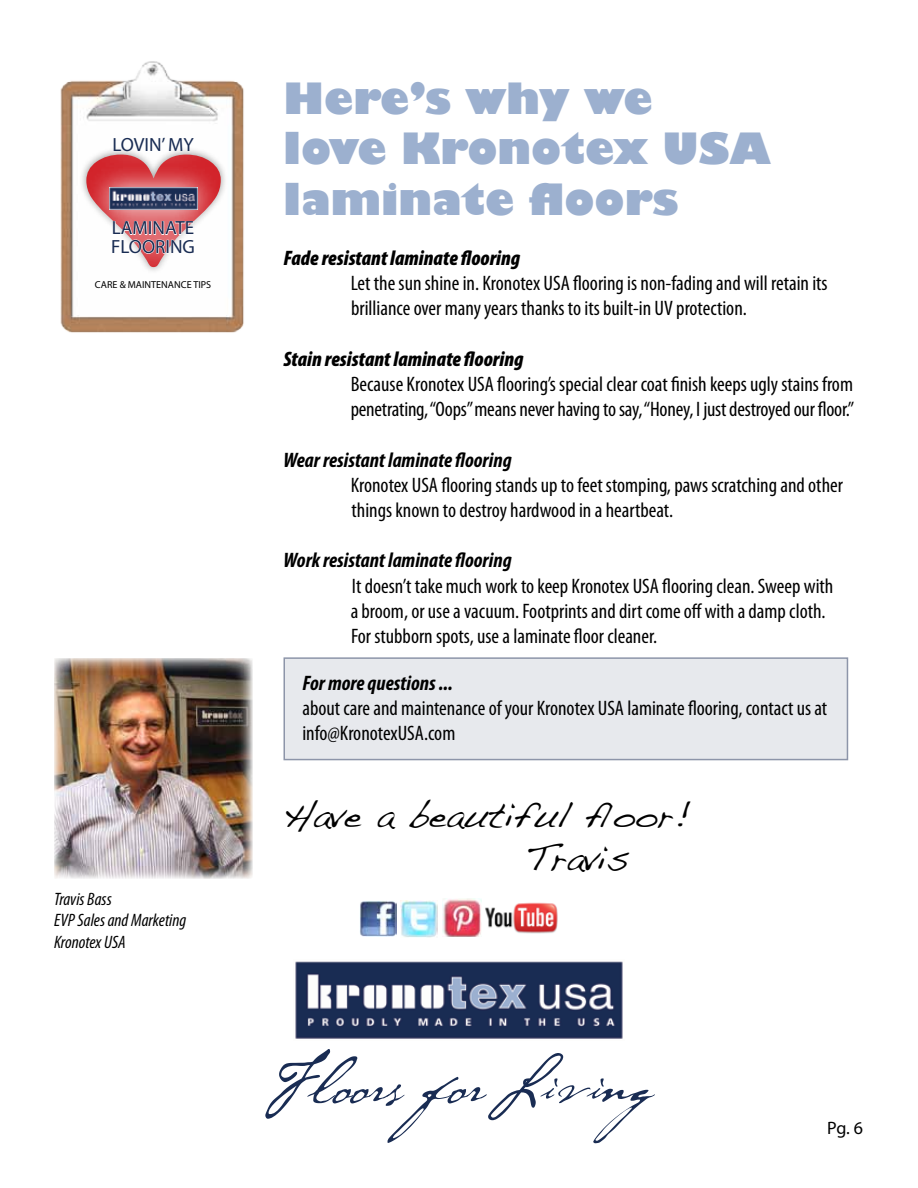
<style>
.page{position:relative;width:918px;height:1188px;background:#fff}
.page>*{position:absolute;margin:0;border:0;box-sizing:border-box;transform-origin:0 0}
.t1{font:64.5px "P22 Cezanne";color:#192c53}
.t2{font:800 42px/50.4px "Gill Sans";color:#9cb0cf}
.t3{font:35.85px/42.9px "Handwriting Dakota";color:#000}
.t4{font:condensed 21px/25.2px "Myriad Pro";color:#000}
.t5{font:italic 700 condensed 21px "Myriad Pro";color:#000}
.t6{font:italic 900 condensed 21px "Myriad Pro";color:#000}
.t7{font:19.2px/18.8px "Myriad Pro";color:#192c53}
.t8{font:italic condensed 18px/21.6px "Myriad Pro";color:#000}
.t9{font:18px "Myriad Pro";color:#000}
.t10{font:10.2px "Myriad Pro";color:#000}
</style>
<div class="page">
<img style="left:295px;top:961px;width:328px;height:78px">
<img style="left:360px;top:901px;width:36px;height:36px">
<img style="left:401px;top:900px;width:37px;height:37px">
<img style="left:54px;top:658px;width:199px;height:221px">
<img style="left:485px;top:902px;width:73px;height:32px">
<img style="left:443px;top:899px;width:38px;height:38px">
<img style="left:60px;top:61px;width:184px;height:272px">
<div style="left:79px;top:147px;width:150px;height:127px;background:#000;opacity:.4"></div>
<div style="left:88px;top:114px;width:130px;height:164px;background:#fff"></div>
<div style="left:284px;top:657px;width:564px;height:103px;background:#e7e9ed;border:2px solid #8d95a9"></div>
<svg style="left:86px;top:153px;width:135px;height:114px"></svg>
<p class="t7" style="left:112px;top:135px;width:83px">LOVIN’ MY</p>
<p class="t7" style="left:111px;top:218px;width:85px">LAMINATE<br>FLOORING</p>
<p class="t10" style="left:95px;top:278px;width:118px">CARE &amp; MAINTENANCE TIPS</p>
<p class="t8" style="left:54px;top:888px;width:134px">Travis Bass<br>EVP Sales and Marketing<br>Kronotex USA</p>
<h2 class="t2" style="left:284px;top:76px;width:489px">Here’s why we<br>love Kronotex USA laminate floors</h2>
<p class="t6" style="left:284px;top:245px;width:238px">Fade resistant laminate flooring</p>
<p class="t4" style="left:351px;top:270px;width:478px">Let the sun shine in. Kronotex USA flooring is non-fading and will retain its brilliance over many years thanks to its built-in UV protection.</p>
<p class="t6" style="left:284px;top:345px;width:242px">Stain resistant laminate flooring</p>
<p class="t4" style="left:351px;top:371px;width:505px">Because Kronotex USA flooring’s special clear coat finish keeps ugly stains from penetrating,“Oops”means never havingtosay,“Honey, I justdestroyedour floor.”</p>
<p class="t5" style="left:284px;top:447px;width:230px">Wear resistant laminate flooring</p>
<p class="t4" style="left:351px;top:472px;width:494px">Kronotex USA flooring stands up to feet stomping, paws scratching and other things known to destroy hardwood in a heartbeat.</p>
<p class="t5" style="left:284px;top:547px;width:230px">Work resistant laminate flooring</p>
<p class="t4" style="left:351px;top:573px;width:484px">It doesn’t take much work to keep Kronotex USA flooring clean. Sweep with a broom, or use a vacuum. Footprints and dirt come off with a damp cloth.<br>For stubborn spots, use a laminate floor cleaner.</p>
<p class="t5" style="left:302px;top:670px;width:152px">For more questions ...</p>
<p class="t4" style="left:302px;top:695px;width:526px">about care and maintenance of your Kronotex USA laminate flooring, contact us at info@KronotexUSA.com</p>
<h3 class="t3" style="left:526px;top:793px;width:167px;text-indent:-242px">Have a beautiful floor!<br>Travis</h3>
<h1 class="t1" style="left:265px;top:1039px;width:428px">Floors for Living</h1>
<p class="t9" style="left:827px;top:1117px;width:37px">Pg. 6</p>
</div>
